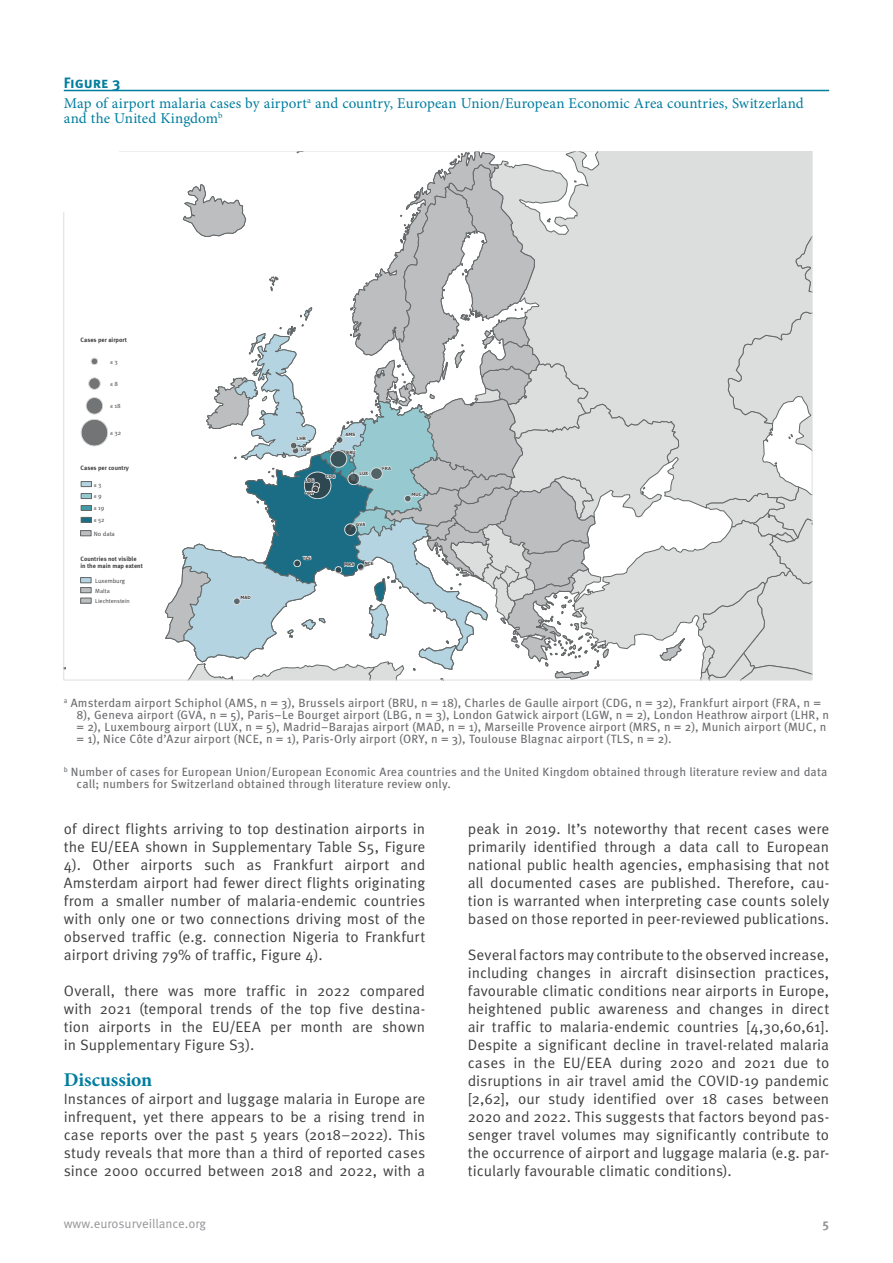
<style>
.page{position:relative;width:893px;height:1263px;background:#fff}
.page>*{position:absolute;margin:0;border:0;box-sizing:border-box;transform-origin:0 0}
.t1{font:700 19.5px "Minion Pro";color:#007d9f}
.t2{font:15px/18px "Meta Pro";letter-spacing:.005em;color:#3e3e3f;text-align:justify}
.t3{font:15px/15px "Minion Pro";letter-spacing:.005em;color:#007d9f}
.t4{font:700 15px "Meta Pro";letter-spacing:-.005em;color:#007d9f}
.t5{font:12.75px "Meta Pro";color:#939598}
.t6{font:700 12.75px "Meta Pro";color:#939598}
.t7{font:12px/12px "Meta Pro";letter-spacing:.015em;color:#6c6d70}
.t8{font:700 6.15px/7.5px "Meta Pro";color:#3e3e3f}
.t9{font:6.15px/12px "Meta Pro";color:#3e3e3f}
.t10{font:6px/10.5px "Meta Pro";color:#3e3e3f}
.t11{font:700 4.5px "Tahoma";color:#3e3e3f}
</style>
<div class="page">
<hr style="left:64px;top:90px;width:765px;height:1px;background:#007d9f">
<svg style="left:80px;top:153px;width:730px;height:525px"></svg>
<div style="left:81px;top:587px;width:10px;height:6px;background:#bcbebf"></div>
<div style="left:81px;top:587px;width:10px;height:6px;border:1px solid #646868"></div>
<div style="left:81px;top:577px;width:10px;height:6px;background:#b4d4e2"></div>
<div style="left:80px;top:577px;width:11px;height:6px;border:1px solid #646868"></div>
<div style="left:81px;top:598px;width:10px;height:5px;background:#bcbebf"></div>
<div style="left:81px;top:598px;width:10px;height:5px;border:1px solid #646868"></div>
<div style="left:91px;top:358px;width:7px;height:7px;background:#727476;border-radius:50%"></div>
<div style="left:91px;top:358px;width:7px;height:7px;border:1px solid #dcdedd;border-radius:50%"></div>
<div style="left:89px;top:378px;width:11px;height:11px;background:#727476;border-radius:50%"></div>
<div style="left:88px;top:378px;width:12px;height:12px;border:1px solid #dcdedd;border-radius:50%"></div>
<svg style="left:86px;top:397px;width:17px;height:17px"></svg>
<div style="left:86px;top:397px;width:17px;height:17px;border:1px solid #dcdedd;border-radius:50%"></div>
<svg style="left:81px;top:419px;width:27px;height:27px"></svg>
<div style="left:81px;top:419px;width:27px;height:27px;border:1px solid #dcdedd;border-radius:50%"></div>
<div style="left:81px;top:482px;width:10px;height:5px;background:#b4d4e2"></div>
<div style="left:81px;top:481px;width:11px;height:6px;border:1px solid #646868"></div>
<div style="left:81px;top:493px;width:10px;height:5px;background:#97c9d1"></div>
<div style="left:81px;top:493px;width:11px;height:6px;border:1px solid #646868"></div>
<div style="left:81px;top:505px;width:10px;height:5px;background:#4299a8"></div>
<div style="left:81px;top:505px;width:11px;height:6px;border:1px solid #646868"></div>
<div style="left:81px;top:517px;width:10px;height:5px;background:#1a6d84"></div>
<div style="left:81px;top:517px;width:11px;height:6px;border:1px solid #646868"></div>
<div style="left:81px;top:531px;width:10px;height:5px;background:#bcbebf"></div>
<div style="left:80px;top:530px;width:11px;height:6px;border:1px solid #646868"></div>
<div style="left:64px;top:151px;width:55px;height:61px;background:#fff"></div>
<p class="t4" style="left:64px;top:73px;width:58px">Figure 3</p>
<p class="t3" style="left:64px;top:96px;width:742px">Map of airport malaria cases by airport<sup>a</sup> and country, European Union/European Economic Area countries, Switzerland and the United Kingdom<sup>b</sup></p>
<p class="t8" style="left:81px;top:337px;width:48px">Cases per airport</p>
<p class="t9" style="left:110px;top:356px;width:9px">≤ 3</p>
<p class="t9" style="left:110px;top:378px;width:9px">≤ 8</p>
<p class="t9" style="left:110px;top:400px;width:12px">≤ 18</p>
<p class="t9" style="left:110px;top:427px;width:13px">≤ 32</p>
<p class="t8" style="left:81px;top:464px;width:50px">Cases per country</p>
<p class="t9" style="left:94px;top:479px;width:12px">≤ 3 ≤ 9 ≤ 19 ≤ 52</p>
<p class="t9" style="left:94px;top:528px;width:22px">No data</p>
<p class="t8" style="left:81px;top:555px;width:64px">Countries not visible in the main map extent</p>
<p class="t9" style="left:95px;top:575px;width:31px">Luxemburg</p>
<p class="t10" style="left:95px;top:585px;width:36px">Malta<br>Liechtenstein</p>
<p class="t11" style="left:240px;top:594px;width:12px">MAD</p>
<p class="t11" style="left:297px;top:435px;width:11px">LHR</p>
<p class="t11" style="left:301px;top:446px;width:12px">LGW</p>
<p class="t11" style="left:345px;top:431px;width:11px">AMS</p>
<p class="t11" style="left:346px;top:449px;width:11px">BRU</p>
<p class="t11" style="left:382px;top:465px;width:10px">FRA</p>
<p class="t11" style="left:305px;top:477px;width:10px">LBG</p>
<p class="t11" style="left:326px;top:473px;width:11px">CDG</p>
<p class="t11" style="left:359px;top:470px;width:10px">LUX</p>
<p class="t11" style="left:305px;top:490px;width:11px">ORY</p>
<p class="t11" style="left:411px;top:491px;width:12px">MUC</p>
<p class="t11" style="left:356px;top:521px;width:11px">GVA</p>
<p class="t11" style="left:303px;top:555px;width:10px">TLS</p>
<p class="t11" style="left:344px;top:561px;width:12px">MRS</p>
<p class="t11" style="left:364px;top:560px;width:11px">NCE</p>
<p class="t7" style="left:77px;top:697px;width:754px;text-indent:-13px"><sup>a</sup> Amsterdam airport Schiphol (AMS, n = 3), Brussels airport (BRU, n = 18), Charles de Gaulle airport (CDG, n = 32), Frankfurt airport (FRA, n = 8), Geneva airport (GVA, n = 5), Paris–Le Bourget airport (LBG, n = 3), London Gatwick airport (LGW, n = 2), London Heathrow airport (LHR, n = 2), Luxembourg airport (LUX, n = 5), Madrid–Barajas airport (MAD, n = 1), Marseille Provence airport (MRS, n = 2), Munich airport (MUC, n = 1), Nice Côte d’Azur airport (NCE, n = 1), Paris-Orly airport (ORY, n = 3), Toulouse Blagnac airport (TLS, n = 2).</p>
<p class="t7" style="left:77px;top:766px;width:752px;text-indent:-13px"><sup>b</sup> Number of cases for European Union/European Economic Area countries and the United Kingdom obtained through literature review and data call; numbers for Switzerland obtained through literature review only.</p>
<p class="t2" style="left:64px;top:820px;width:363px">of direct flights arriving to top destination airports in the EU/EEA shown in Supplementary Table S5, Figure 4). Other airports such as Frankfurt airport and Amsterdam airport had fewer direct flights originating from a smaller number of malaria-endemic countries with only one or two connections driving most of the observed traffic (e.g. connection Nigeria to Frankfurt airport driving 79% of traffic, Figure 4).</p>
<p class="t2" style="left:64px;top:982px;width:363px">Overall, there was more traffic in 2022 compared with 2021 (temporal trends of the top five destina&shy;tion airports in the EU/EEA per month are shown in Supplementary Figure S3).</p>
<h1 class="t1" style="left:64px;top:1066px;width:90px">Discussion</h1>
<p class="t2" style="left:64px;top:1090px;width:363px">Instances of airport and luggage malaria in Europe are infrequent, yet there appears to be a rising trend in case reports over the past 5 years (2018–2022). This study reveals that more than a third of reported cases since 2000 occurred between 2018 and 2022, with a</p>
<p class="t2" style="left:468px;top:820px;width:363px">peak in 2019. It’s noteworthy that recent cases were primarily identified through a data call to European national public health agencies, emphasising that not all documented cases are published. Therefore, cau&shy;tion is warranted when interpreting case counts solely based on those reported in peer-reviewed publications.</p>
<p class="t2" style="left:468px;top:946px;width:363px">Several factors may contribute to the observed increase, including changes in aircraft disinsection practices, favourable climatic conditions near airports in Europe, heightened public awareness and changes in direct air traffic to malaria-endemic countries [4,30,60,61].<br>Despite a significant decline in travel-related malaria cases in the EU/EEA during 2020 and 2021 due to disruptions in air travel amid the COVID-19 pandemic [2,62], our study identified over 18 cases between 2020 and 2022. This suggests that factors beyond pas&shy;senger travel volumes may significantly contribute to the occurrence of airport and luggage malaria (e.g. par&shy;ticularly favourable climatic conditions).</p>
<p class="t5" style="left:64px;top:1215px;width:144px">www.eurosurveillance.org</p>
<p class="t6" style="left:823px;top:1215px;width:8px">5</p>
</div>
